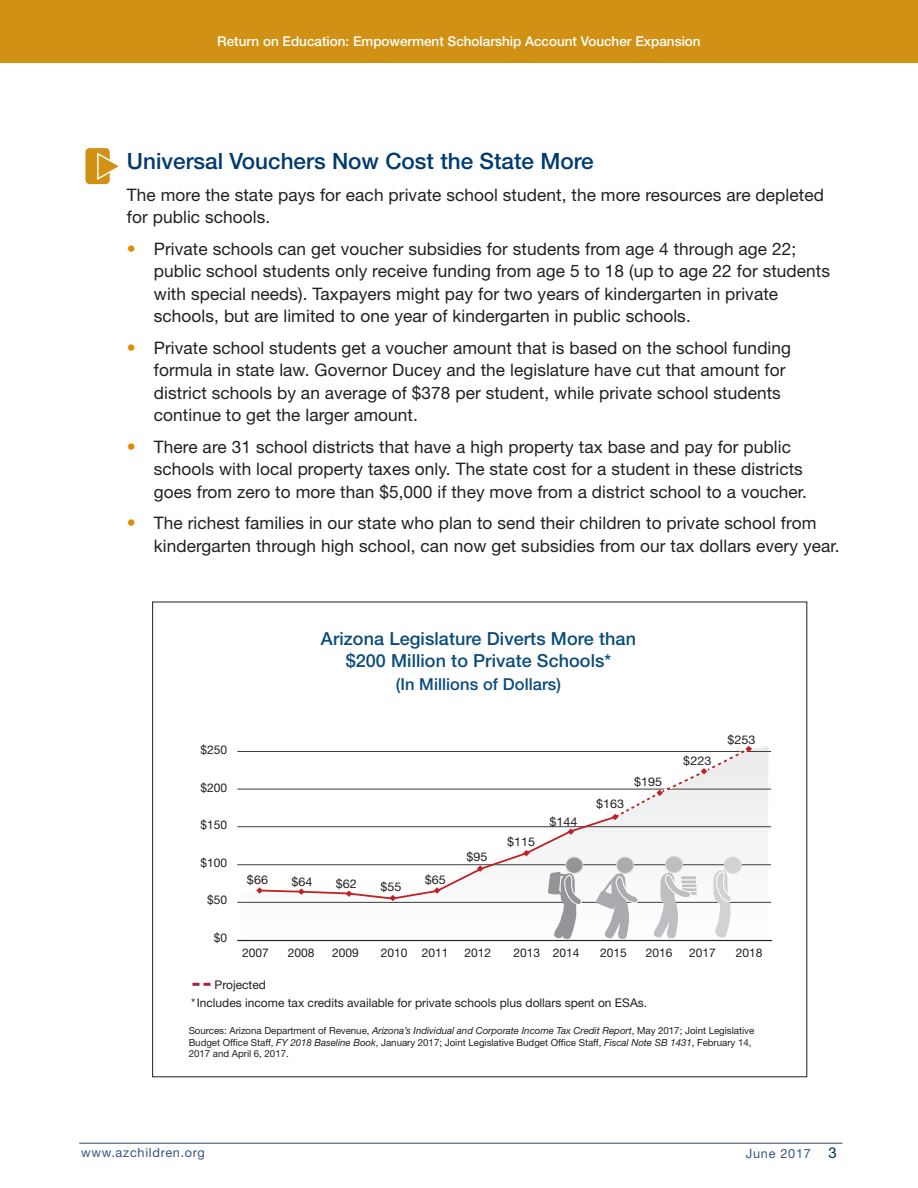
<style>
.page{position:relative;width:918px;height:1188px;background:#fff}
.page>*{position:absolute;margin:0;border:0;box-sizing:border-box;transform-origin:0 0}
.Subheads{font:500 22.5px "Helvetica Neue LT Std";color:#003b70}
.table_title{font:500 18px/21.6px "Helvetica Neue LT Std";letter-spacing:.005em;color:#0a4c7d;text-align:center}
.body_text_bef_bullet{font:17.25px/22.5px "Helvetica Neue LT Std";letter-spacing:.005em;color:#231f20}
.table_title-2{font:500 16.5px "Helvetica Neue LT Std";letter-spacing:.005em;color:#0a4c7d}
.t1{font:500 13.5px "Helvetica Neue LT Std";color:#fff}
.t2{font:12.75px "Helvetica Neue LT Std";letter-spacing:.055em;color:#375586}
.table_text_2{font:12px "Helvetica Neue LT Std";color:#231f20}
.table_text_2-2{font:12px "Helvetica Neue LT Std";color:#231f20;scale:1.05 1}
.table_text_3{font:9.75px/11.7px "Helvetica Neue LT Std";letter-spacing:-.005em;color:#231f20}
.s1{font-size:18px;color:#db8f00}
.s2{font-style:italic}
.s3{font-size:15px;color:#002c62}
</style>
<div class="page">
<div style="left:0;top:0;width:918px;height:63px;background:#d09114"></div>
<hr style="left:79px;top:1143px;width:763px;height:1px;background:#314463">
<div style="left:85px;top:148px;width:25px;height:36px;background:#d09114;border-radius:4px"></div>
<svg style="left:97px;top:151px;width:22px;height:30px"></svg>
<svg style="left:241px;top:746px;width:528px;height:194px"></svg>
<hr style="left:237px;top:902px;width:534px;height:1px;background:#3e3e3f">
<hr style="left:237px;top:864px;width:534px;height:1px;background:#3e3e3f">
<hr style="left:237px;top:826px;width:534px;height:1px;background:#3e3e3f">
<hr style="left:237px;top:789px;width:534px;height:1px;background:#3e3e3f">
<hr style="left:237px;top:751px;width:534px;height:1px;background:#3e3e3f">
<svg style="left:258px;top:747px;width:493px;height:153px"></svg>
<svg style="left:568px;top:829px;width:6px;height:6px"></svg>
<svg style="left:523px;top:850px;width:7px;height:6px"></svg>
<svg style="left:477px;top:865px;width:7px;height:7px"></svg>
<svg style="left:434px;top:887px;width:6px;height:7px"></svg>
<svg style="left:390px;top:895px;width:6px;height:6px"></svg>
<svg style="left:346px;top:891px;width:6px;height:6px"></svg>
<svg style="left:298px;top:888px;width:7px;height:7px"></svg>
<svg style="left:256px;top:887px;width:7px;height:7px"></svg>
<hr style="left:237px;top:940px;width:535px;height:1px;background:#231f20">
<div style="left:724px;top:857px;width:17px;height:16px;background:#d1d2d4;border-radius:50%"></div>
<div style="left:724px;top:857px;width:17px;height:16px;border:1px solid #d8d8d8;border-radius:50%"></div>
<svg style="left:713px;top:870px;width:19px;height:68px"></svg>
<div style="left:666px;top:856px;width:17px;height:17px;background:#bebfc2;border-radius:50%"></div>
<div style="left:665px;top:856px;width:18px;height:17px;border:1px solid #d8d8d8;border-radius:50%"></div>
<svg style="left:654px;top:873px;width:44px;height:66px"></svg>
<div style="left:617px;top:857px;width:17px;height:16px;background:#aaabaf;border-radius:50%"></div>
<div style="left:616px;top:857px;width:18px;height:16px;border:1px solid #d8d8d8;border-radius:50%"></div>
<svg style="left:596px;top:873px;width:42px;height:66px"></svg>
<div style="left:566px;top:857px;width:17px;height:16px;background:#939598;border-radius:50%"></div>
<div style="left:566px;top:857px;width:17px;height:16px;border:1px solid #d8d8d8;border-radius:50%"></div>
<svg style="left:548px;top:872px;width:34px;height:68px"></svg>
<svg style="left:193px;top:983px;width:18px;height:3px"></svg>
<svg style="left:612px;top:745px;width:143px;height:75px"></svg>
<p class="t1" style="left:217px;top:33px;width:485px">Return on Education: Empowerment Scholarship Account Voucher Expansion</p>
<p class="Subheads" style="left:127px;top:148px;width:468px">Universal Vouchers Now Cost the State More</p>
<p class="body_text_bef_bullet" style="left:127px;top:183px;width:699px">The more the state pays for each private school student, the more resources are depleted for public schools.</p>
<p class="body_text_bef_bullet" style="left:154px;top:237px;width:678px;text-indent:-27px"><span class="s1">•</span> Private schools can get voucher subsidies for students from age 4 through age 22; public school students only receive funding from age 5 to 18 (up to age 22 for students with special needs). Taxpayers might pay for two years of kindergarten in private schools, but are limited to one year of kindergarten in public schools.</p>
<p class="body_text_bef_bullet" style="left:154px;top:336px;width:639px;text-indent:-27px"><span class="s1">•</span> Private school students get a voucher amount that is based on the school funding formula in state law. Governor Ducey and the legislature have cut that amount for district schools by an average of $378 per student, while private school students continue to get the larger amount.</p>
<p class="body_text_bef_bullet" style="left:154px;top:435px;width:654px;text-indent:-27px"><span class="s1">•</span> There are 31 school districts that have a high property tax base and pay for public schools with local property taxes only. The state cost for a student in these districts goes from zero to more than $5,000 if they move from a district school to a voucher.</p>
<p class="body_text_bef_bullet" style="left:154px;top:511px;width:687px;text-indent:-27px"><span class="s1">•</span> The richest families in our state who plan to send their children to private school from kindergarten through high school, can now get subsidies from our tax dollars every year.</p>
<p class="table_title" style="left:321px;top:628px;width:317px">Arizona Legislature Diverts More than $200 Million to Private Schools*</p>
<p class="table_title-2" style="left:396px;top:674px;width:167px">(In Millions of Dollars)</p>
<p class="table_text_2" style="left:200px;top:743px;width:28px">$250</p>
<p class="table_text_2" style="left:200px;top:781px;width:28px">$200</p>
<p class="table_text_2" style="left:200px;top:818px;width:28px">$150</p>
<p class="table_text_2" style="left:200px;top:856px;width:28px">$100</p>
<p class="table_text_2" style="left:207px;top:893px;width:22px">$50</p>
<p class="table_text_2" style="left:214px;top:931px;width:15px">$0</p>
<p class="table_text_2-2" style="left:247px;top:872px;width:22px">$66</p>
<p class="table_text_2-2" style="left:291px;top:875px;width:22px">$64</p>
<p class="table_text_2-2" style="left:336px;top:877px;width:22px">$62</p>
<p class="table_text_2-2" style="left:380px;top:879px;width:22px">$55</p>
<p class="table_text_2-2" style="left:425px;top:872px;width:22px">$65</p>
<p class="table_text_2-2" style="left:466px;top:850px;width:22px">$95</p>
<p class="table_text_2-2" style="left:507px;top:835px;width:28px">$115</p>
<p class="table_text_2-2" style="left:549px;top:814px;width:28px">$144</p>
<p class="table_text_2-2" style="left:596px;top:797px;width:28px">$163</p>
<p class="table_text_2-2" style="left:634px;top:774px;width:28px">$195</p>
<p class="table_text_2-2" style="left:683px;top:754px;width:28px">$223</p>
<p class="table_text_2-2" style="left:727px;top:733px;width:28px">$253</p>
<p class="table_text_2" style="left:242px;top:946px;width:28px">2007</p>
<p class="table_text_2" style="left:288px;top:946px;width:28px">2008</p>
<p class="table_text_2" style="left:332px;top:946px;width:28px">2009</p>
<p class="table_text_2" style="left:381px;top:946px;width:69px">2010 2011</p>
<p class="table_text_2" style="left:465px;top:946px;width:28px">2012</p>
<p class="table_text_2" style="left:513px;top:946px;width:68px">2013 2014</p>
<p class="table_text_2" style="left:600px;top:946px;width:28px">2015</p>
<p class="table_text_2" style="left:646px;top:946px;width:28px">2016</p>
<p class="table_text_2" style="left:689px;top:946px;width:28px">2017</p>
<p class="table_text_2" style="left:736px;top:946px;width:28px">2018</p>
<p class="table_text_2" style="left:215px;top:977px;width:53px">Projected</p>
<p class="table_text_2" style="left:191px;top:996px;width:457px">*Includes income tax credits available for private schools plus dollars spent on ESAs.</p>
<p class="table_text_3" style="left:189px;top:1025px;width:567px">Sources: Arizona Department of Revenue, <span class="s2">Arizona’s Individual and Corporate Income Tax Credit Report</span>, May 2017; Joint Legislative<br>Budget Office Staff, <span class="s2">FY 2018 Baseline Book</span>, January 2017; Joint Legislative Budget Office Staff, <span class="s2">Fiscal Note SB 1431</span>, February 14,<br>2017 and April 6, 2017.</p>
<p class="t2" style="left:81px;top:1144px;width:125px">www.azchildren.org</p>
<p class="t2" style="left:746px;top:1146px;width:93px">June 2017 <span class="s3">3</span></p>
</div>
